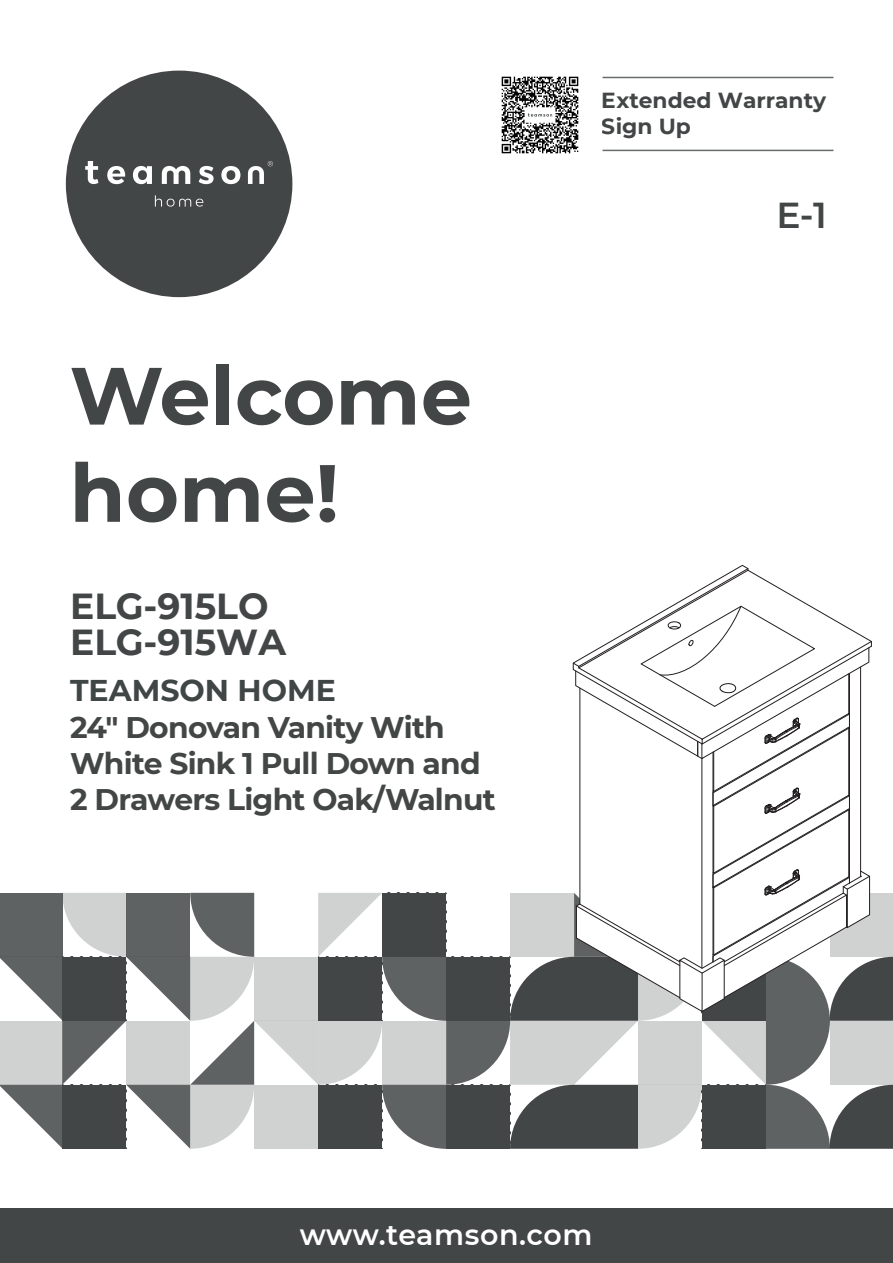
<style>
.page{position:relative;width:893px;height:1263px;background:#fff}
.page>*{position:absolute;margin:0;border:0;box-sizing:border-box;transform-origin:0 0}
.t1{font:700 81px/97.2px "Montserrat";color:#434646}
.t2{font:700 36.15px "Montserrat";color:#434646}
.t3{font:600 36px "Montserrat";color:#434646}
.t4{font:700 30px "Montserrat";color:#404646}
.t5{font:700 29.7px/35.7px "Montserrat";letter-spacing:-.025em;color:#424645}
.t6{font:600 28.5px "Montserrat";letter-spacing:.015em;color:#fff}
.t7{font:700 21.75px/26.1px "Montserrat";color:#434646}
</style>
<div class="page">
<div style="left:0;top:1208px;width:893px;height:55px;background:#434646"></div>
<div style="left:66px;top:71px;width:226px;height:226px;background:#434646;border-radius:50%"></div>
<svg style="left:155px;top:195px;width:48px;height:12px"></svg>
<svg style="left:162px;top:166px;width:28px;height:18px"></svg>
<svg style="left:107px;top:166px;width:18px;height:18px"></svg>
<svg style="left:133px;top:166px;width:19px;height:18px"></svg>
<svg style="left:199px;top:166px;width:15px;height:18px"></svg>
<svg style="left:221px;top:166px;width:19px;height:18px"></svg>
<svg style="left:85px;top:161px;width:13px;height:23px"></svg>
<svg style="left:248px;top:161px;width:25px;height:23px"></svg>
<img style="left:501px;top:76px;width:78px;height:78px">
<hr style="left:602px;top:150px;width:231px;height:1px;background:#434646">
<hr style="left:602px;top:77px;width:231px;height:1px;background:#434646">
<svg style="left:0;top:565px;width:893px;height:584px"></svg>
<h1 class="t1" style="left:70px;top:343px;width:404px">Welcome home!</h1>
<p class="t2" style="left:70px;top:580px;width:200px">ELG-915LO</p>
<p class="t2" style="left:70px;top:616px;width:217px">ELG-915WA</p>
<p class="t4" style="left:70px;top:669px;width:267px">TEAMSON HOME</p>
<p class="t5" style="left:70px;top:708px;width:427px">24" Donovan Vanity With<br>White Sink 1 Pull Down and<br>2 Drawers Light Oak/Walnut</p>
<p class="t7" style="left:602px;top:86px;width:226px">Extended Warranty<br>Sign Up</p>
<p class="t3" style="left:776px;top:190px;width:52px">E-1</p>
<p class="t6" style="left:300px;top:1214px;width:294px">www.teamson.com</p>
</div>
